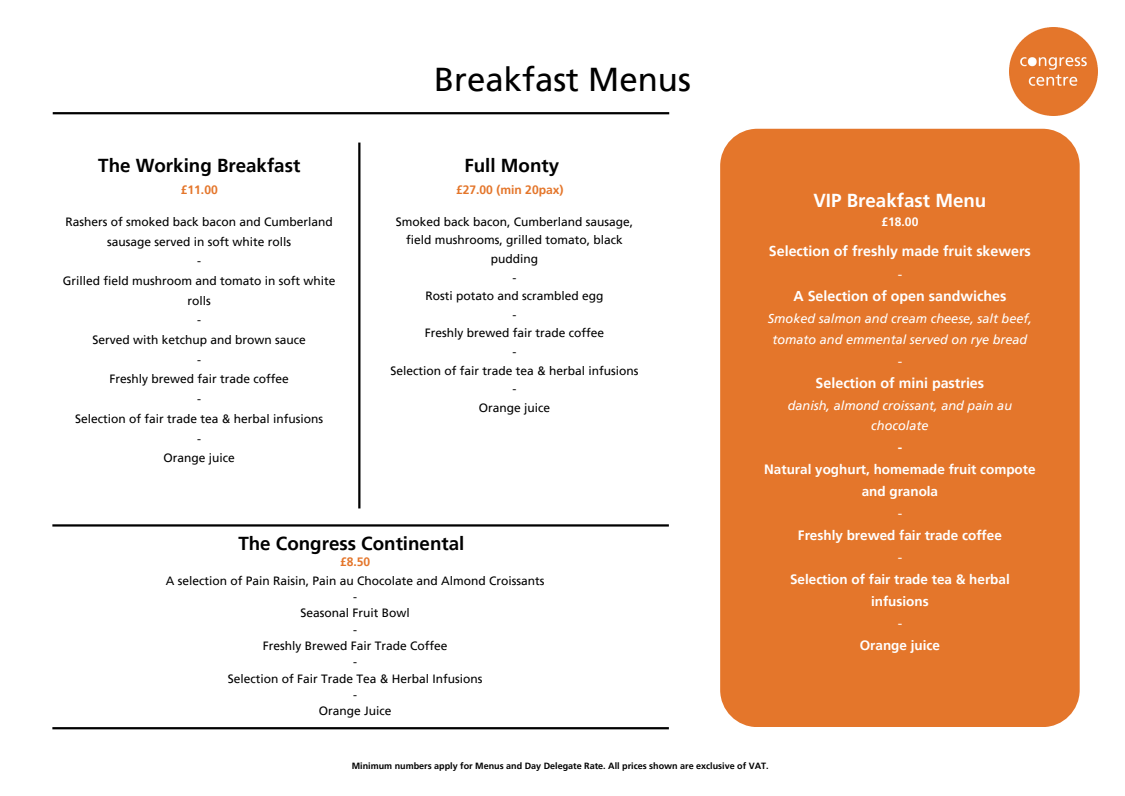
<style>
.page{position:relative;width:1125px;height:796px;background:#fff}
.page>*{position:absolute;margin:0;border:0;box-sizing:border-box;transform-origin:0 0}
.t1{font:33px "Frutiger LT Pro";color:#000}
.t2{font:700 18.75px "Frutiger LT Pro";color:#000}
.t3{font:700 18.75px "Frutiger LT Pro";color:#fff}
.t4{font:700 14.25px "Frutiger LT Pro";color:#fff}
.t5{font:700 13.5px/21.9px "Frutiger LT Pro";color:#fff;text-align:center}
.t6{font:13.5px "Frutiger LT Pro";color:#fff}
.t7{font:italic 12.75px/20.9px "Frutiger LT Pro";color:#fff;text-align:center}
.t8{font:700 12.08px "Frutiger LT Pro";color:#e4762b}
.t9{font:700 12.08px "Frutiger LT Pro";color:#fff}
.t10{font:12px/19.6px "Frutiger LT Pro";color:#000;text-align:center}
.t11{font:700 9px "Frutiger LT Pro";color:#000}
</style>
<div class="page">
<hr style="left:358px;top:142px;width:2px;height:366px;background:#000">
<hr style="left:52px;top:524px;width:617px;height:2px;background:#000">
<div style="left:720px;top:129px;width:359px;height:598px;background:#e4762b;border-radius:37px"></div>
<hr style="left:52px;top:727px;width:617px;height:2px;background:#000">
<hr style="left:53px;top:112px;width:616px;height:2px;background:#000">
<img style="left:1010px;top:28px;width:87px;height:87px">
<p class="t2" style="left:98px;top:154px;width:204px">The Working Breakfast</p>
<p class="t1" style="left:434px;top:59px;width:258px">Breakfast Menus</p>
<p class="t2" style="left:464px;top:154px;width:96px">Full Monty</p>
<p class="t8" style="left:181px;top:182px;width:38px">£11.00</p>
<p class="t8" style="left:456px;top:182px;width:109px">£27.00 (min 20pax)</p>
<p class="t10" style="left:66px;top:212px;width:269px">Rashers of smoked back bacon and Cumberland sausage served in soft white rolls</p>
<p class="t10" style="left:197px;top:251px;width:5px">-</p>
<p class="t10" style="left:63px;top:271px;width:274px">Grilled field mushroom and tomato in soft white rolls</p>
<p class="t10" style="left:197px;top:310px;width:5px">-</p>
<p class="t10" style="left:93px;top:330px;width:215px">Served with ketchup and brown sauce</p>
<p class="t10" style="left:197px;top:349px;width:5px">-</p>
<p class="t10" style="left:110px;top:369px;width:181px">Freshly brewed fair trade coffee</p>
<p class="t10" style="left:197px;top:389px;width:5px">-</p>
<p class="t10" style="left:75px;top:408px;width:250px">Selection of fair trade tea &amp; herbal infusions</p>
<p class="t10" style="left:197px;top:428px;width:5px">-</p>
<p class="t10" style="left:164px;top:448px;width:73px">Orange juice</p>
<p class="t10" style="left:396px;top:212px;width:239px;line-height:18.6px">Smoked back bacon, Cumberland sausage, field mushrooms, grilled tomato, black pudding</p>
<p class="t10" style="left:513px;top:267px;width:5px">-</p>
<p class="t10" style="left:426px;top:286px;width:179px">Rosti potato and scrambled egg</p>
<p class="t10" style="left:513px;top:304px;width:5px">-</p>
<p class="t10" style="left:425px;top:323px;width:181px">Freshly brewed fair trade coffee</p>
<p class="t10" style="left:513px;top:342px;width:5px">-</p>
<p class="t10" style="left:391px;top:360px;width:250px">Selection of fair trade tea &amp; herbal infusions</p>
<p class="t10" style="left:513px;top:379px;width:5px">-</p>
<p class="t10" style="left:479px;top:397px;width:73px">Orange juice</p>
<p class="t2" style="left:238px;top:531px;width:228px">The Congress Continental</p>
<p class="t10" style="left:166px;top:570px;width:380px">A selection of Pain Raisin, Pain au Chocolate and Almond Croissants</p>
<p class="t10" style="left:353px;top:587px;width:5px">-</p>
<p class="t10" style="left:301px;top:603px;width:111px">Seasonal Fruit Bowl</p>
<p class="t10" style="left:353px;top:619px;width:5px">-</p>
<p class="t10" style="left:263px;top:635px;width:186px">Freshly Brewed Fair Trade Coffee</p>
<p class="t10" style="left:353px;top:652px;width:5px">-</p>
<p class="t10" style="left:228px;top:668px;width:256px">Selection of Fair Trade Tea &amp; Herbal Infusions</p>
<p class="t10" style="left:353px;top:684px;width:5px">-</p>
<p class="t10" style="left:319px;top:701px;width:74px">Orange Juice</p>
<p class="t8" style="left:340px;top:554px;width:32px">£8.50</p>
<p class="t3" style="left:813px;top:189px;width:174px">VIP Breakfast Menu</p>
<p class="t4" style="left:769px;top:242px;width:264px">Selection of freshly made fruit skewers</p>
<p class="t6" style="left:898px;top:266px;width:6px">-</p>
<p class="t4" style="left:793px;top:287px;width:214px">A Selection of open sandwiches</p>
<p class="t7" style="left:768px;top:308px;width:266px">Smoked salmon and cream cheese, salt beef, tomato and emmental served on rye bread</p>
<p class="t6" style="left:898px;top:352px;width:6px">-</p>
<p class="t4" style="left:816px;top:374px;width:170px">Selection of mini pastries</p>
<p class="t7" style="left:788px;top:394px;width:226px">danish, almond croissant, and pain au chocolate</p>
<p class="t5" style="left:898px;top:436px;width:6px">-</p>
<p class="t5" style="left:764px;top:458px;width:273px">Natural yoghurt, homemade fruit compote and granola</p>
<p class="t6" style="left:898px;top:505px;width:6px">-</p>
<p class="t5" style="left:798px;top:524px;width:205px">Freshly brewed fair trade coffee</p>
<p class="t6" style="left:898px;top:549px;width:6px">-</p>
<p class="t5" style="left:790px;top:568px;width:221px">Selection of fair trade tea &amp; herbal infusions</p>
<p class="t6" style="left:898px;top:614px;width:6px">-</p>
<p class="t5" style="left:860px;top:634px;width:82px">Orange juice</p>
<p class="t9" style="left:881px;top:215px;width:38px">£18.00</p>
<p class="t11" style="left:352px;top:759px;width:419px">Minimum numbers apply for Menus and Day Delegate Rate. All prices shown are exclusive of VAT.</p>
</div>
